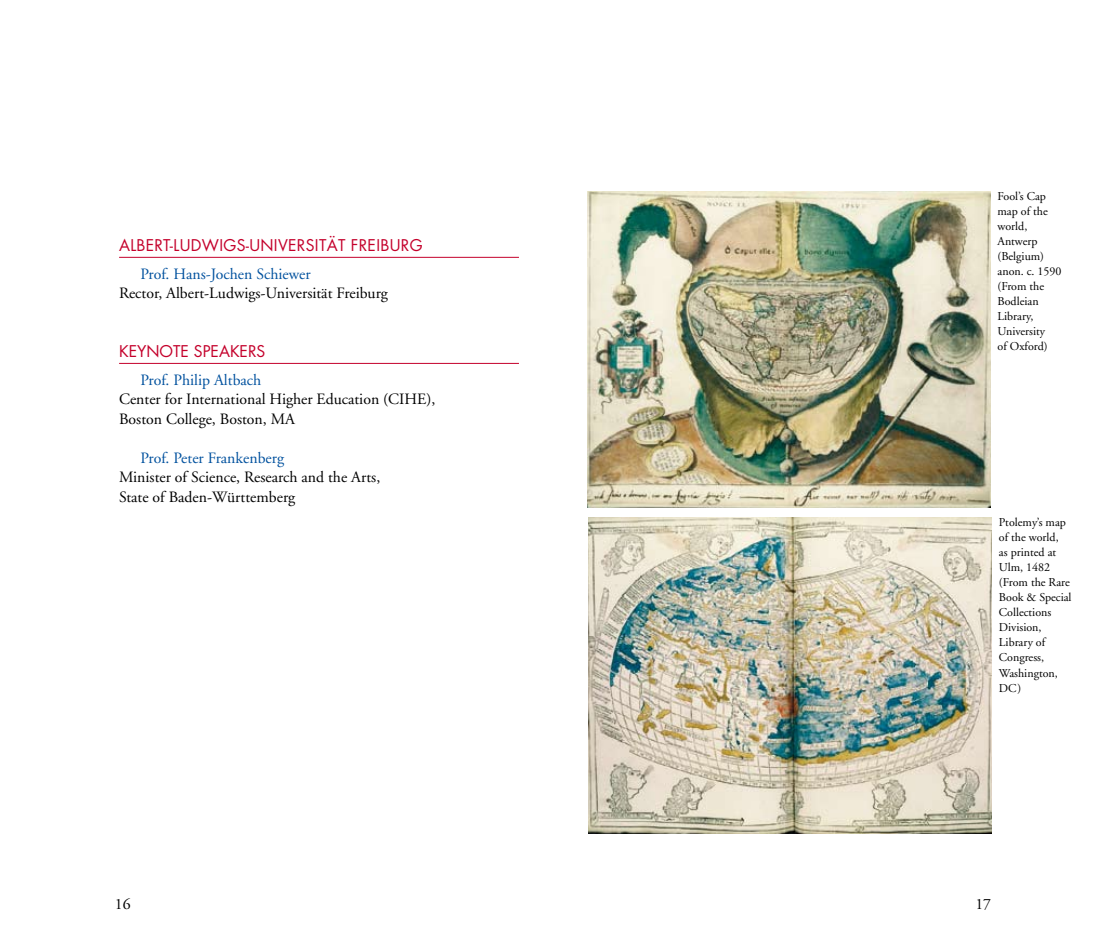
<style>
.page{position:relative;width:1106px;height:936px;background:#fff}
.page>*{position:absolute;margin:0;border:0;box-sizing:border-box;transform-origin:0 0}
.t1{font:15.75px/19.5px "Adobe Garamond LT";color:#000}
.t2{font:15.75px "Adobe Garamond LT";color:#00519e}
.t3{font:15.75px "Futura LT";letter-spacing:.02em;color:#c4002b}
.t4{font:15.75px "Futura LT";color:#c4002b}
.t5{font:12px/15px "Adobe Garamond LT";color:#000}
</style>
<div class="page">
<hr style="left:119px;top:257px;width:400px;height:1px;background:#c4002b">
<hr style="left:119px;top:363px;width:400px;height:1px;background:#c4002b">
<img style="left:587px;top:191px;width:403px;height:316px">
<img style="left:588px;top:517px;width:403px;height:316px">
<h1 class="t3" style="left:119px;top:235px;width:304px">ALBERT-LUDWIGS-UNIVERSITÄT FREIBU RG</h1>
<h1 class="t2" style="left:140px;top:264px;width:172px">Prof. Hans-Jochen Schiewer</h1>
<h1 class="t1" style="left:119px;top:283px;width:270px">Rector, Albert-Ludwigs-Universität Freiburg</h1>
<h1 class="t4" style="left:119px;top:341px;width:148px">KEYNOTE SPEAKERS</h1>
<h1 class="t2" style="left:140px;top:370px;width:122px">Prof. Philip Altbach</h1>
<h1 class="t1" style="left:119px;top:389px;width:318px">Center for International Higher Education (CIHE),<br>Boston College, Boston, MA</h1>
<h1 class="t2" style="left:140px;top:448px;width:145px">Prof. Peter Frankenberg</h1>
<h1 class="t1" style="left:119px;top:467px;width:263px">Minister of Science, Research and the Arts,<br>State of Baden-Württemberg</h1>
<p class="t5" style="left:997px;top:189px;width:66px">Fool’s Cap map of the world,<br>Antwerp (Belgium) anon. c. 1590 (From the<br>Bodleian<br>Library,<br>University<br>of Oxford)</p>
<p class="t5" style="left:999px;top:515px;width:74px">Ptolemy’s map of the world,<br>as printed at<br>Ulm, 1482 (From the Rare<br>Book &amp; Special<br>Collections<br>Division,<br>Library of<br>Congress,<br>Washington,<br>DC)</p>
<h1 class="t1" style="left:115px;top:894px;width:17px">16</h1>
<h1 class="t1" style="left:975px;top:894px;width:17px">17</h1>
</div>
